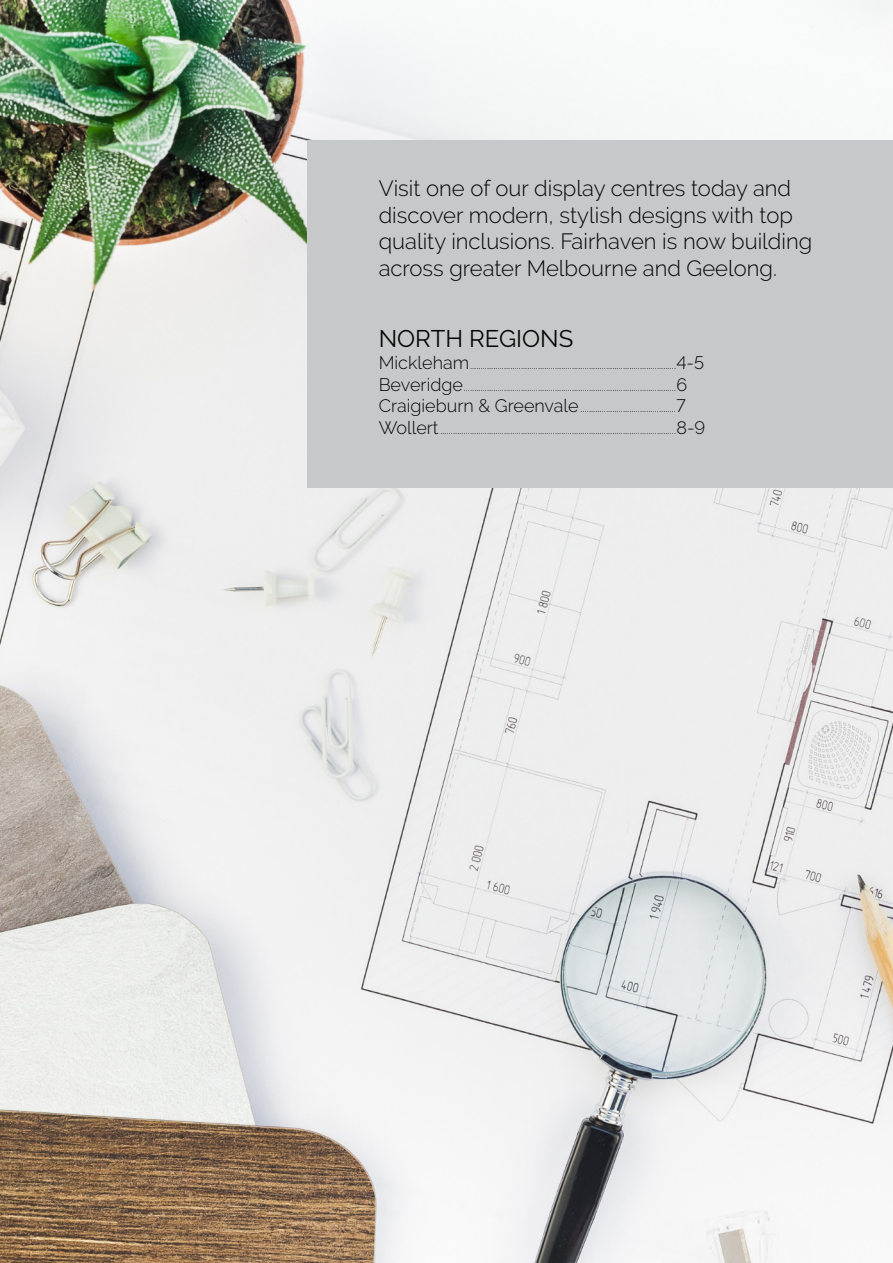
<style>
.page{position:relative;width:893px;height:1263px;background:#fff}
.page>*{position:absolute;margin:0;border:0;box-sizing:border-box;transform-origin:0 0}
.t1{font:24px "Raleway";color:#040503}
.t2{font:300 22.05px/26.4px "Raleway";color:#040503}
.t3{font:300 12px "Raleway";color:#040503}
.s1{font-size:18px}
</style>
<div class="page">
<img style="left:0;top:0;width:893px;height:1263px">
<div style="left:307px;top:140px;width:586px;height:348px;background:#c7c8ca"></div>
<p class="t2" style="left:379px;top:175px;width:435px">Visit one of our display centres today and discover modern, stylish designs with top quality inclusions. Fairhaven is now building across greater Melbourne and Geelong.</p>
<p class="t1" style="left:379px;top:325px;width:196px">NORTH REGIONS</p>
<p class="t3" style="left:379px;top:358px;width:327px"><span class="s1">Mickleham</span>.................................................................................................<span class="s1">4-5</span></p>
<p class="t3" style="left:379px;top:379px;width:310px"><span class="s1">Beveridge</span>....................................................................................................<span class="s1">6</span></p>
<p class="t3" style="left:379px;top:401px;width:308px"><span class="s1">Craigieburn &amp; Greenvale</span>.............................................<span class="s1">7</span></p>
<p class="t3" style="left:379px;top:422px;width:328px"><span class="s1">Wollert</span>...............................................................................................................<span class="s1">8-9</span></p>
</div>
